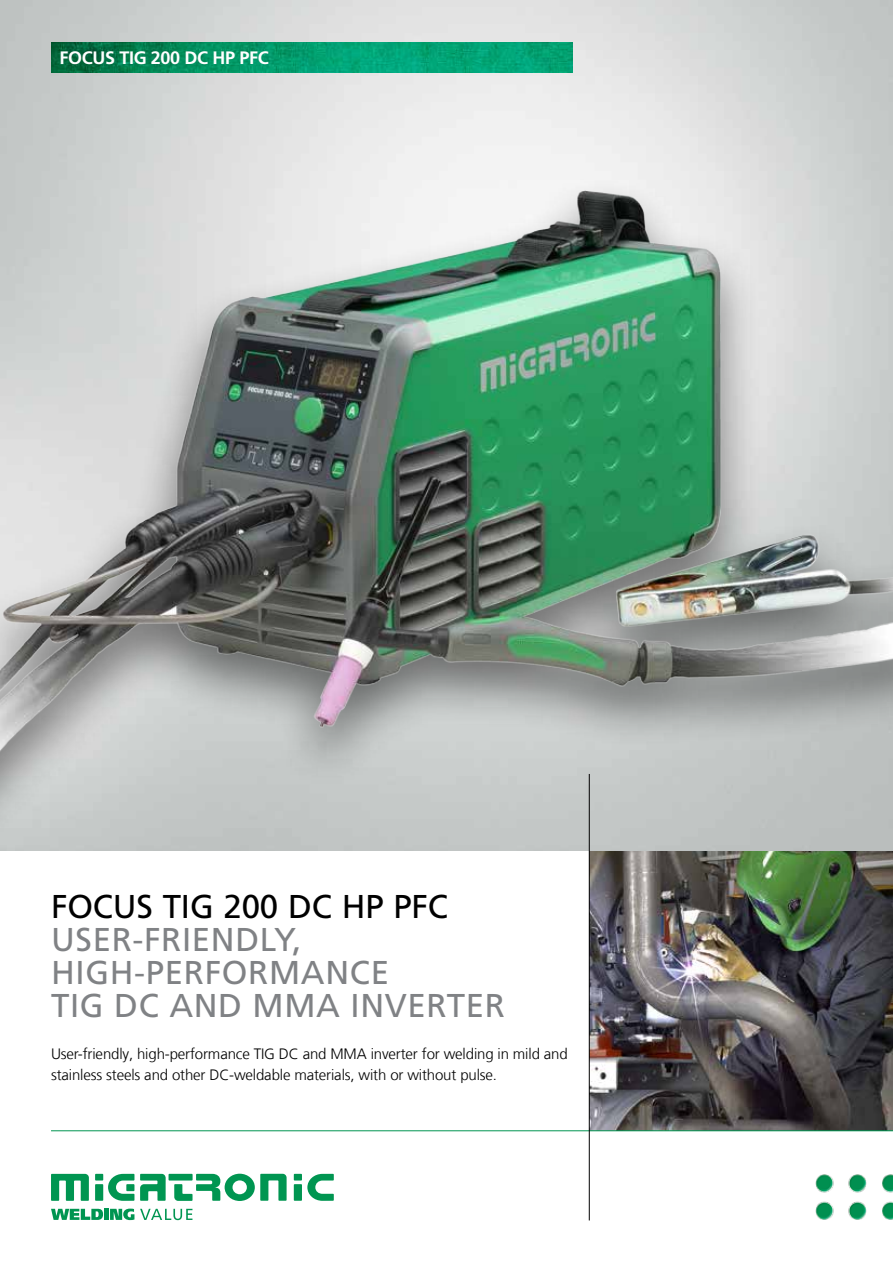
<style>
.page{position:relative;width:893px;height:1263px;background:#fff}
.page>*{position:absolute;margin:0;border:0;box-sizing:border-box;transform-origin:0 0}
.t1{font:33px/33px "Frutiger LT Pro";letter-spacing:.02em;color:#808285}
.t2{font:33px "Frutiger LT Pro";letter-spacing:-.005em;color:#000}
.t3{font:700 18px "Frutiger LT Pro";letter-spacing:-.02em;color:#fff}
.t4{font:300 15px/21px "Frutiger LT Com";letter-spacing:-.01em;color:#000}
</style>
<div class="page">
<img style="left:590px;top:850px;width:303px;height:280px">
<img style="left:0;top:0;width:893px;height:850px">
<div style="left:0;top:175px;width:893px;height:667px;background:#c1c5c4"></div>
<img style="left:0;top:177px;width:893px;height:650px">
<img style="left:51px;top:43px;width:522px;height:29px">
<div style="left:95px;top:1174px;width:8px;height:6px;background:#009551"></div>
<div style="left:95px;top:1184px;width:8px;height:17px;background:#009551"></div>
<div style="left:294px;top:1174px;width:8px;height:6px;background:#009551"></div>
<div style="left:294px;top:1184px;width:8px;height:17px;background:#009551"></div>
<svg style="left:108px;top:1174px;width:26px;height:27px"></svg>
<svg style="left:307px;top:1174px;width:27px;height:27px"></svg>
<svg style="left:140px;top:1174px;width:26px;height:27px"></svg>
<svg style="left:51px;top:1174px;width:38px;height:27px"></svg>
<div style="left:169px;top:1174px;width:24px;height:6px;background:#009551"></div>
<svg style="left:174px;top:1174px;width:113px;height:27px"></svg>
<svg style="left:51px;top:1209px;width:52px;height:11px"></svg>
<div style="left:104px;top:1209px;width:5px;height:11px;background:#009551"></div>
<svg style="left:110px;top:1208px;width:24px;height:12px"></svg>
<svg style="left:140px;top:1209px;width:52px;height:11px"></svg>
<img style="left:815px;top:1174px;width:78px;height:46px">
<hr style="left:51px;top:1130px;width:842px;height:1px;background:#009551">
<hr style="left:589px;top:774px;width:1px;height:446px;background:#000">
<p class="t3" style="left:60px;top:47px;width:211px">FOCUS TIG 200 DC HP PFC</p>
<h1 class="t2" style="left:51px;top:887px;width:399px">FOCUS TIG 200 DC HP PFC</h1>
<h1 class="t1" style="left:51px;top:923px;width:455px">USER-FRIENDLY,<br>HIGH-PERFORMANCE<br>TIG DC AND MMA INVERTER</h1>
<p class="t4" style="left:51px;top:1043px;width:518px">User-friendly, high-performance TIG DC and MMA inverter for welding in mild and stainless steels and other DC-weldable materials, with or without pulse.</p>
</div>
